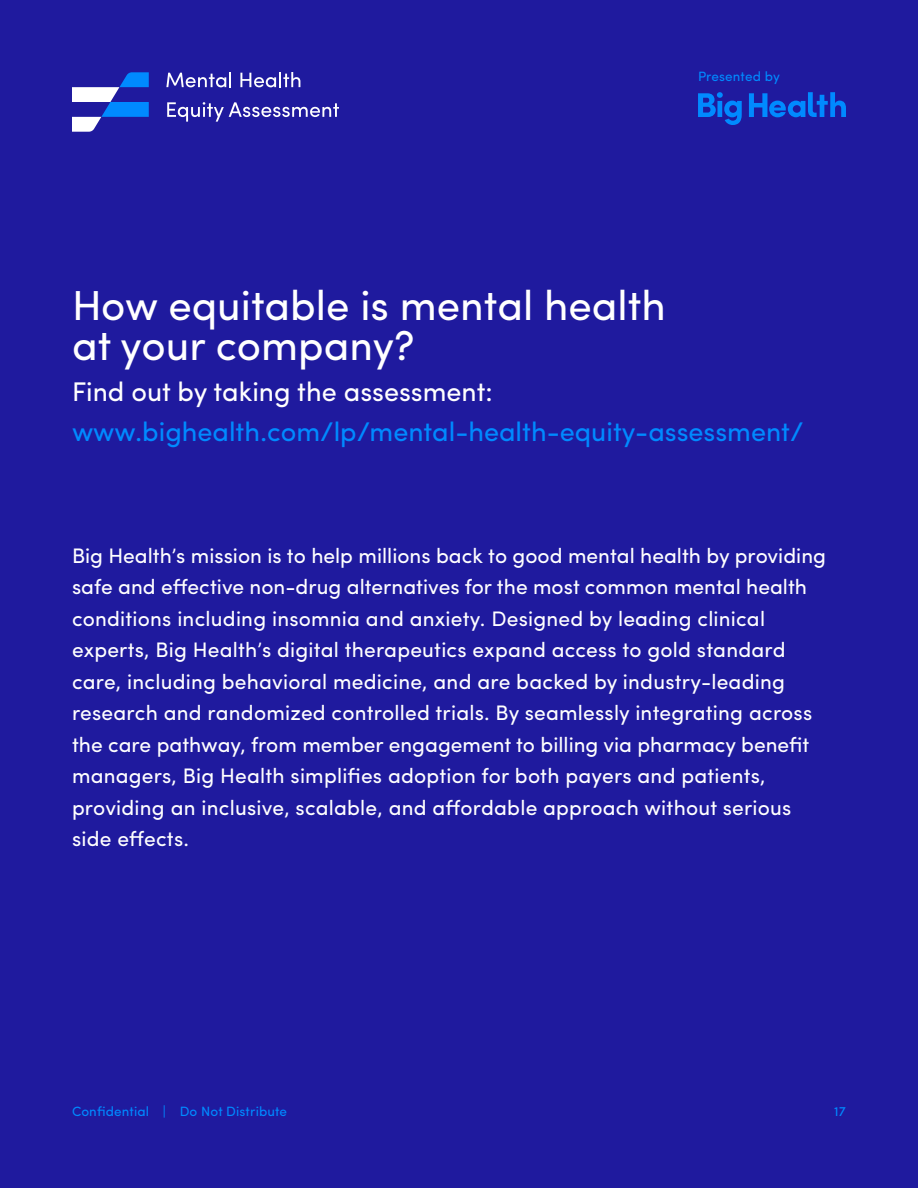
<style>
.page{position:relative;width:918px;height:1188px;background:#1f1a9e}
.page>*{position:absolute;margin:0;border:0;box-sizing:border-box;transform-origin:0 0}
.t1{font:42px/40.5px "Sofia Pro";color:#fff}
.t2{font:27px "Sofia Pro";color:#008aff}
.t3{font:27px "Sofia Pro";color:#fff}
.t4{font:21px/31.5px "Sofia Pro";letter-spacing:.01em;color:#fff}
.t5{font:13.5px "Sofia Pro";letter-spacing:.01em;color:#008aff}
</style>
<div class="page">
<svg style="left:698px;top:92px;width:44px;height:33px"></svg>
<svg style="left:749px;top:92px;width:97px;height:25px"></svg>
<svg style="left:72px;top:72px;width:77px;height:60px"></svg>
<svg style="left:166px;top:72px;width:65px;height:15px"></svg>
<svg style="left:240px;top:72px;width:60px;height:15px"></svg>
<svg style="left:167px;top:102px;width:172px;height:20px"></svg>
<p class="t5" style="left:698px;top:66px;width:83px">Presented by</p>
<h1 class="t1" style="left:72px;top:282px;width:596px">How equitable is mental health at your company?</h1>
<p class="t3" style="left:72px;top:371px;width:422px">Find out by taking the assessment:</p>
<p class="t2" style="left:72px;top:412px;width:733px">www.bighealth.com/lp/mental-health-equity-assessment/</p>
<p class="t4" style="left:72px;top:538px;width:755px">Big Health’s mission is to help millions back to good mental health by providing safe and effective non-drug alternatives for the most common mental health conditions including insomnia and anxiety. Designed by leading clinical experts, Big Health’s digital therapeutics expand access to gold standard care, including behavioral medicine, and are backed by industry-leading research and randomized controlled trials. By seamlessly integrating across the care pathway, from member engagement to billing via pharmacy benefit managers, Big Health simplifies adoption for both payers and patients, providing an inclusive, scalable, and affordable approach without serious side effects.</p>
<p class="t5" style="left:72px;top:1101px;width:217px">Confidential | Do Not Distribute</p>
<p class="t5" style="left:834px;top:1101px;width:13px">17</p>
</div>
